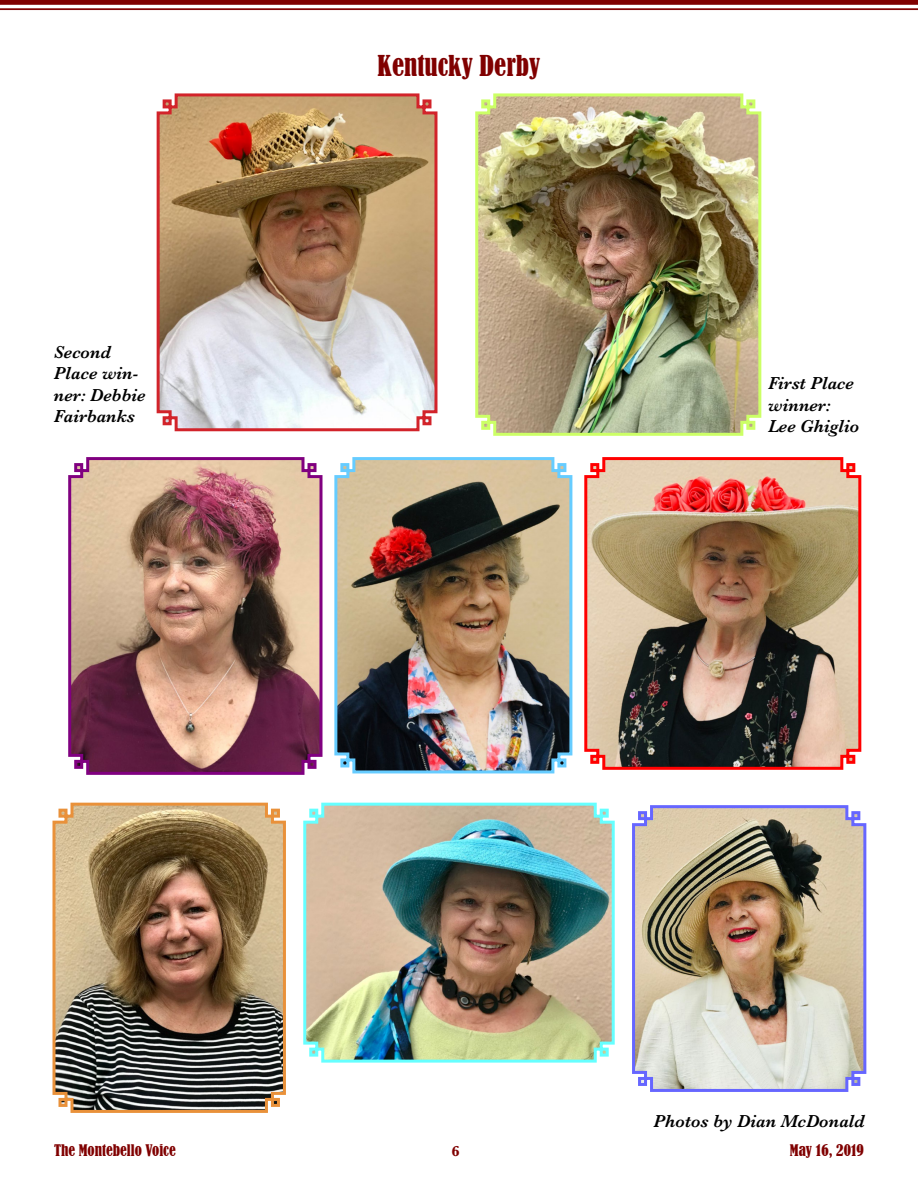
<style>
.page{position:relative;width:918px;height:1188px;background:#fff}
.page>*{position:absolute;margin:0;border:0;box-sizing:border-box;transform-origin:0 0}
.t1{font:condensed 27px "Bernard";color:#800000}
.t2{font:italic 600 18px/21.6px "Baskerville";color:#000}
.t3{font:condensed 15px "Bernard";color:#800000}
.t4{font:700 15px "Baskerville";color:#800000}
</style>
<div class="page">
<div style="left:0;top:0;width:918px;height:5px;background:#800000"></div>
<hr style="left:0;top:8px;width:918px;height:2px;background:#800000">
<img style="left:68px;top:457px;width:255px;height:318px">
<img style="left:303px;top:802px;width:312px;height:261px">
<img style="left:52px;top:802px;width:234px;height:311px">
<img style="left:334px;top:457px;width:239px;height:317px">
<img style="left:584px;top:457px;width:278px;height:313px">
<img style="left:632px;top:805px;width:235px;height:287px">
<img style="left:156px;top:93px;width:282px;height:339px">
<img style="left:475px;top:93px;width:287px;height:343px">
<p class="t2" style="left:54px;top:341px;width:93px">Second<br>Place win&shy;ner: Debbie<br>Fairbanks</p>
<h1 class="t1" style="left:378px;top:50px;width:164px">Kentucky Derby</h1>
<p class="t2" style="left:768px;top:373px;width:93px">First Place winner:<br>Lee Ghiglio</p>
<p class="t2" style="left:654px;top:1110px;width:213px">Photos by Dian McDonald</p>
<p class="t3" style="left:54px;top:1141px;width:123px">The Montebello Voice</p>
<p class="t4" style="left:452px;top:1140px;width:10px">6</p>
<p class="t3" style="left:790px;top:1141px;width:76px">May 16, 2019</p>
</div>
